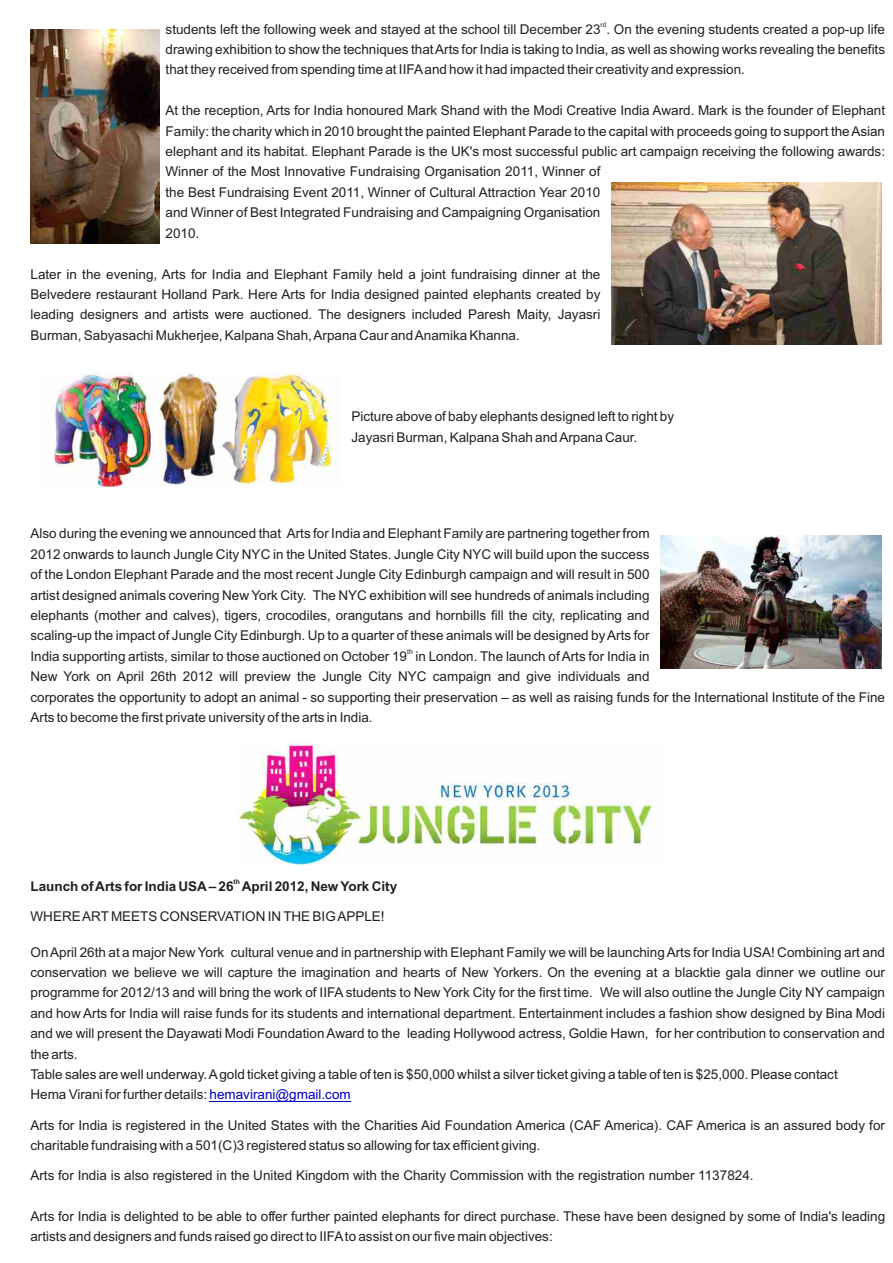
<style>
.page{position:relative;width:893px;height:1263px;background:#fff}
.page>*{position:absolute;margin:0;border:0;box-sizing:border-box;transform-origin:0 0}
.t1{font:13.5px/20.4px "Arial";color:#231f20}
.t2{font:700 13.5px "Arial";color:#231f20}
.t3{font:6.75px "Arial";color:#231f20}
.t4{font:700 6.75px "Arial";color:#231f20}
.s1{color:#0000c4}
</style>
<div class="page">
<hr style="left:210px;top:1101px;width:141px;height:1px;background:#0000c4">
<img style="left:611px;top:182px;width:270px;height:162px">
<img style="left:31px;top:29px;width:128px;height:214px">
<img style="left:54px;top:372px;width:279px;height:115px">
<img style="left:660px;top:536px;width:221px;height:132px">
<img style="left:236px;top:740px;width:416px;height:124px">
<p class="t3" style="left:601px;top:22px;width:8px">rd</p>
<p class="t1" style="left:166px;top:20px;width:721px;text-align:justify">students left the following week and stayed at the school till December 23 . On the evening students created a pop-up life drawing exhibition to show the techniques that Arts for India is taking to India, as well as showing works revealing the benefits that they received from spending time at IIFAand how it had impacted their creativity and expression.</p>
<p class="t1" style="left:166px;top:102px;width:721px">At the reception, Arts for India honoured Mark Shand with the Modi Creative India Award. Mark is the founder of Elephant Family: the charity which in 2010 brought the painted Elephant Parade to the capital with proceeds going to support the Asian elephant and its habitat. Elephant Parade is the UK's most successful public art campaign receiving the following awards:<br>Winner of the Most Innovative Fundraising Organisation 2011, Winner of<br>the Best Fundraising Event 2011, Winner of Cultural Attraction Year 2010<br>and Winner of Best Integrated Fundraising and Campaigning Organisation<br>2010.</p>
<p class="t1" style="left:31px;top:265px;width:571px;text-align:justify">Later in the evening, Arts for India and Elephant Family held a joint fundraising dinner at the Belvedere restaurant Holland Park. Here Arts for India designed painted elephants created by leading designers and artists were auctioned. The designers included Paresh Maity, Jayasri Burman, Sabyasachi Mukherjee, Kalpana Shah, Arpana Caur and Anamika Khanna.</p>
<p class="t1" style="left:351px;top:408px;width:324px">Picture above of baby elephants designed left to right by<br>Jayasri Burman, Kalpana Shah and Arpana Caur.</p>
<p class="t1" style="left:31px;top:525px;width:620px;text-align:justify">Also during the evening we announced that Arts for India and Elephant Family are partnering together from 2012 onwards to launch Jungle City NYC in the United States. Jungle City NYC will build upon the success of the London Elephant Parade and the most recent Jungle City Edinburgh campaign and will result in 500 artist designed animals covering New York City. The NYC exhibition will see hundreds of animals including elephants (mother and calves), tigers, crocodiles, orangutans and hornbills fill the city, replicating and scaling-up the impact of Jungle City Edinburgh. Up to a quarter of these animals will be designed by Arts for</p>
<p class="t3" style="left:407px;top:649px;width:7px">th</p>
<p class="t1" style="left:31px;top:647px;width:856px">India supporting artists, similar to those auctioned on October 19 in London. The launch of Arts for India in<br>New York on April 26th 2012 will preview the Jungle City NYC campaign and give individuals and<br>corporates the opportunity to adopt an animal - so supporting their preservation – as well as raising funds for the International Institute of the Fine Arts to become the first private university of the arts in India.</p>
<p class="t4" style="left:234px;top:879px;width:8px">th</p>
<p class="t2" style="left:31px;top:881px;width:368px">Launch of Arts for India USA– 26 April 2012, New York City</p>
<p class="t1" style="left:31px;top:907px;width:356px">WHERE ART MEETS CONSERVATION IN THE BIG APPLE!</p>
<p class="t1" style="left:30px;top:943px;width:856px">On April 26th at a major New York cultural venue and in partnership with Elephant Family we will be launching Arts for India USA! Combining art and conservation we believe we will capture the imagination and hearts of New Yorkers. On the evening at a blacktie gala dinner we outline our programme for 2012/13 and will bring the work of IIFA students to New York City for the first time. We will also outline the Jungle City NY campaign and how Arts for India will raise funds for its students and international department. Entertainment includes a fashion show designed by Bina Modi and we will present the Dayawati Modi Foundation Award to the leading Hollywood actress, Goldie Hawn, for her contribution to conservation and the arts.<br>Table sales are well underway. Agold ticket giving a table of ten is $50,000 whilst a silver ticket giving a table of ten is $25,000. Please contact<br>Hema Virani for further details: <span class="s1">hemavirani@gmail.com</span></p>
<p class="t1" style="left:30px;top:1116px;width:856px">Arts for India is registered in the United States with the Charities Aid Foundation America (CAF America). CAF America is an assured body for charitable fundraising with a 501(C)3 registered status so allowing for tax efficient giving.</p>
<p class="t1" style="left:30px;top:1166px;width:725px">Arts for India is also registered in the United Kingdom with the Charity Commission with the registration number 1137824.</p>
<p class="t1" style="left:30px;top:1207px;width:856px">Arts for India is delighted to be able to offer further painted elephants for direct purchase. These have been designed by some of India's leading artists and designers and funds raised go direct to IIFAto assist on our five main objectives:</p>
</div>
